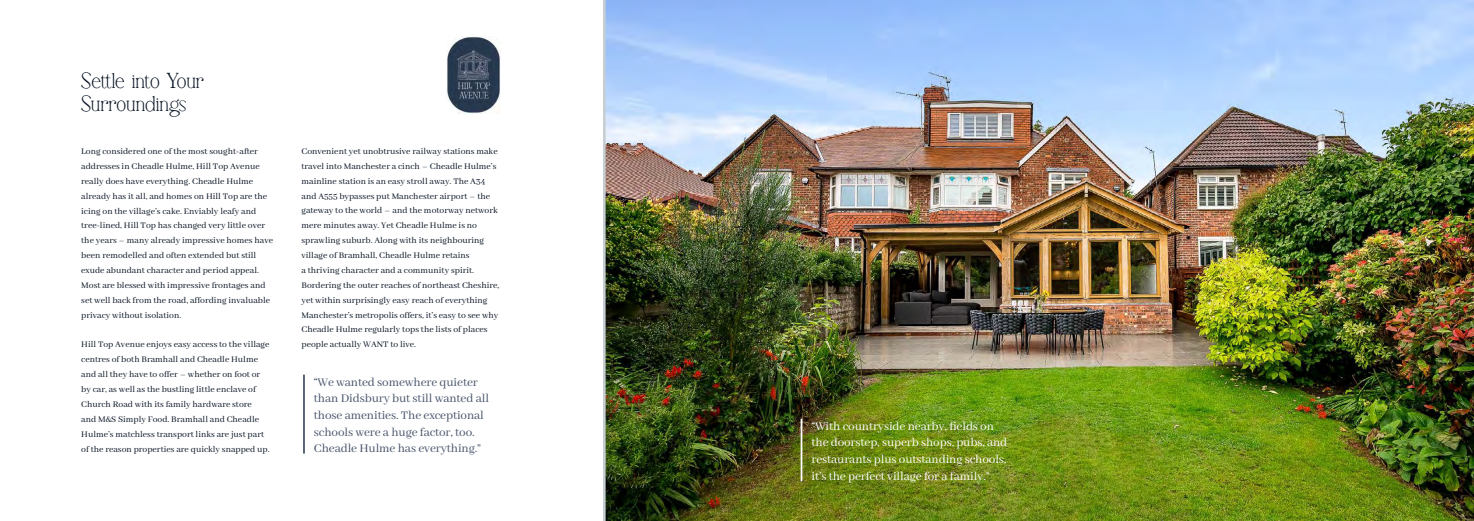
<style>
.page{position:relative;width:1474px;height:521px;background:#fff}
.page>*{position:absolute;margin:0;border:0;box-sizing:border-box;transform-origin:0 0}
.t1{font:22.75px/22.8px "Balmoon";letter-spacing:-.005em;color:#061222}
.t2{font:13.12px/16.6px "Abhaya Libre";letter-spacing:-.01em;color:#455268}
.t3{font:13.12px/16.6px "Abhaya Libre";letter-spacing:-.01em;color:#fff}
.t4{font:9.62px/14.9px "Abhaya Libre";color:#061222}
</style>
<div class="page">
<img style="left:603px;top:0;width:870px;height:521px">
<img style="left:446px;top:37px;width:54px;height:76px">
<hr style="left:303px;top:375px;width:2px;height:78px;background:#455268">
<hr style="left:800px;top:419px;width:2px;height:62px;background:#fff">
<h1 class="t1" style="left:81px;top:70px;width:124px">Settle into Your<br>Surroundings</h1>
<p class="t4" style="left:81px;top:144px;width:193px">Long considered one of the most sought-after addresses in Cheadle Hulme, Hill Top Avenue really does have everything. Cheadle Hulme already has it all, and homes on Hill Top are the icing on the village’s cake. Enviably leafy and tree-lined, Hill Top has changed very little over the years – many already impressive homes have been remodelled and often extended but still exude abundant character and period appeal.<br>Most are blessed with impressive frontages and set well back from the road, affording invaluable privacy without isolation.</p>
<p class="t4" style="left:81px;top:337px;width:190px">Hill Top Avenue enjoys easy access to the village centres of both Bramhall and Cheadle Hulme and all they have to offer – whether on foot or by car, as well as the bustling little enclave of Church Road with its family hardware store<br>and M&amp;S Simply Food. Bramhall and Cheadle Hulme’s matchless transport links are just part of the reason properties are quickly snapped up.</p>
<p class="t4" style="left:301px;top:144px;width:199px">Convenient yet unobtrusive railway stations make travel into Manchester a cinch – Cheadle Hulme’s mainline station is an easy stroll away. The A34 and A555 bypasses put Manchester airport – the gateway to the world – and the motorway network mere minutes away. Yet Cheadle Hulme is no sprawling suburb. Along with its neighbouring village of Bramhall, Cheadle Hulme retains<br>a thriving character and a community spirit.<br>Bordering the outer reaches of northeast Cheshire, yet within surprisingly easy reach of everything Manchester’s metropolis offers, it’s easy to see why Cheadle Hulme regularly tops the lists of places people actually WANT to live.</p>
<h2 class="t2" style="left:314px;top:374px;width:177px">“We wanted somewhere quieter than Didsbury but still wanted all those amenities. The exceptional schools were a huge factor, too.<br>Cheadle Hulme has everything.”</h2>
<h2 class="t3" style="left:811px;top:418px;width:197px">“With countryside nearby, fields on the doorstep, superb shops, pubs, and restaurants plus outstanding schools, it’s the perfect village for a family.”</h2>
</div>
